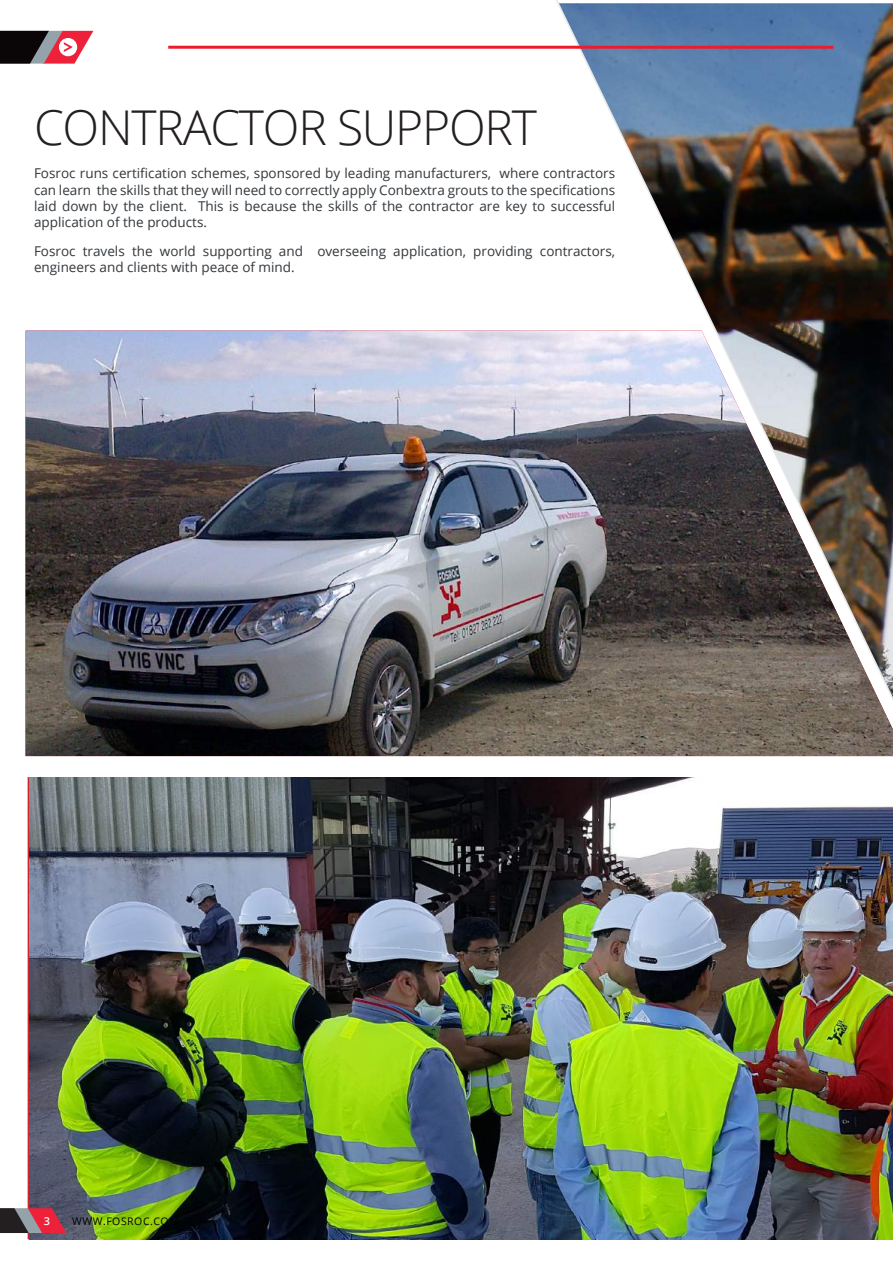
<style>
.page{position:relative;width:893px;height:1263px;background:#fff}
.page>*{position:absolute;margin:0;border:0;box-sizing:border-box;transform-origin:0 0}
.t1{font:300 48px "Open Sans";letter-spacing:-.025em;color:#231f20}
.t2{font:13.5px/16.2px "Open Sans";color:#32373b;text-align:justify}
.t3{font:600 10.95px "Open Sans";color:#fff}
.t4{font:10.5px "Open Sans";letter-spacing:.05em;color:#000001}
</style>
<div class="page">
<img style="left:551px;top:0;width:342px;height:1240px">
<img style="left:26px;top:330px;width:867px;height:426px">
<img style="left:29px;top:777px;width:864px;height:462px">
<hr style="left:168px;top:46px;width:665px;height:3px;background:#ee1b2c">
<svg style="left:0;top:31px;width:93px;height:33px"></svg>
<svg style="left:0;top:1208px;width:66px;height:25px;background:#88404d"></svg>
<h1 class="t1" style="left:34px;top:95px;width:504px">CONTRACTOR SUPPORT</h1>
<p class="t2" style="left:34px;top:165px;width:583px">Fosroc runs certification schemes, sponsored by leading manufacturers, where contractors can learn the skills that they will need to correctly apply Conbextra grouts to the specifications laid down by the client. This is because the skills of the contractor are key to successful application of the products.</p>
<p class="t2" style="left:34px;top:243px;width:583px">Fosroc travels the world supporting and overseeing application, providing contractors, engineers and clients with peace of mind.</p>
<p class="t3" style="left:44px;top:1213px;width:8px">3</p>
<p class="t4" style="left:72px;top:1213px;width:108px">WWW.FOSROC.COM</p>
</div>
